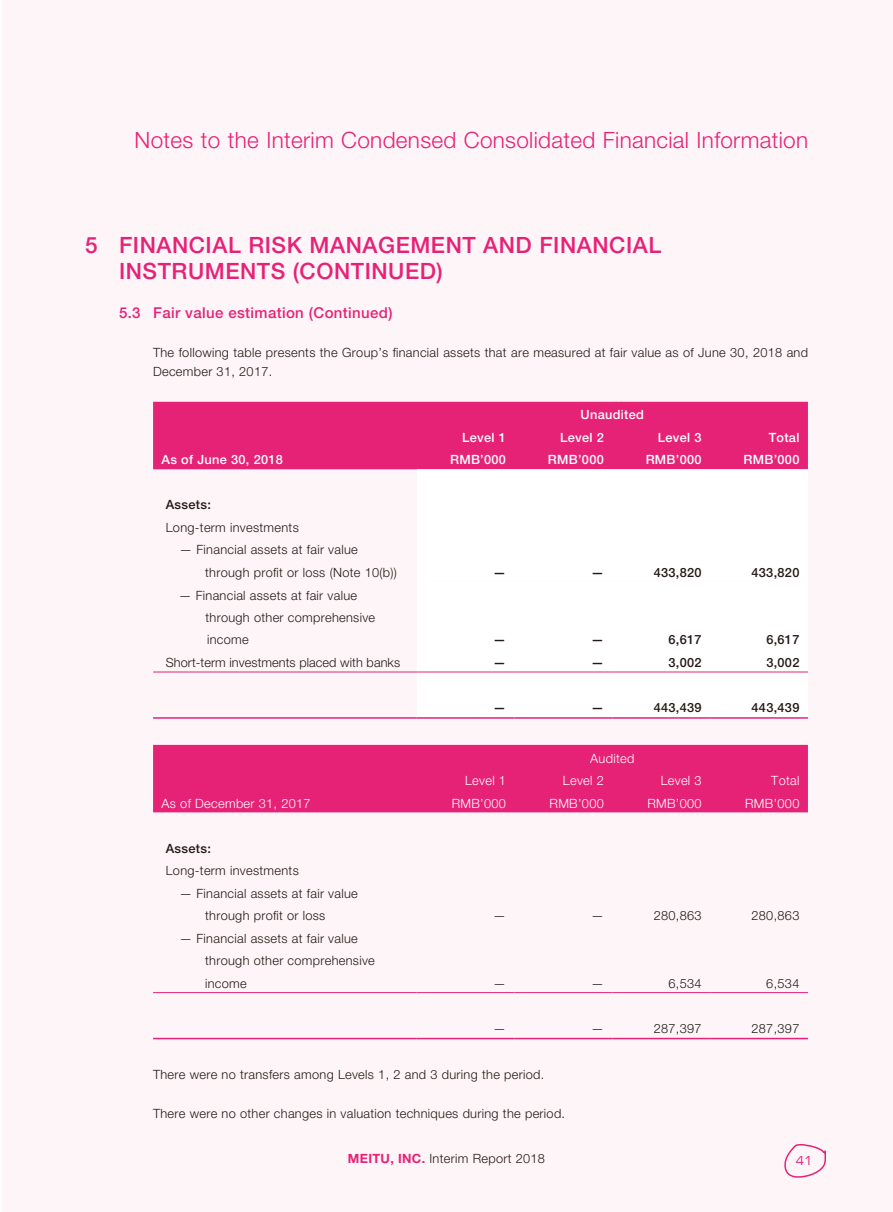
<style>
.page{position:relative;width:893px;height:1212px;background:#fff}
.page>*{position:absolute;margin:0;border:0;box-sizing:border-box;transform-origin:0 0}
.t1{font:300 22.5px "Helvetica Neue";letter-spacing:.015em;color:#e62277}
.t2{font:500 22.5px/25.5px "Helvetica Neue";letter-spacing:.025em;color:#e62277}
.t3{font:500 15px "Helvetica Neue";letter-spacing:.025em;color:#e62277}
.t4{font:300 12.75px/22.5px "Helvetica Neue";letter-spacing:.025em;color:#231916}
.t5{font:300 12.75px "Helvetica Neue";letter-spacing:.025em;color:#fff}
.t6{font:500 12.75px "Helvetica Neue";letter-spacing:.025em;color:#fff}
.t7{font:500 12.75px "Helvetica Neue";letter-spacing:.025em;color:#231916}
.t8{font:300 12.75px "Helvetica Neue";letter-spacing:.005em;color:#231916}
.t9{font:12px "Eurostile";color:#e62277}
.s1{font-weight:700;color:#e62277}
</style>
<div class="page">
<div style="left:2px;top:0;width:891px;height:1212px;background:#fef5f8"></div>
<svg style="left:784px;top:1144px;width:42px;height:34px"></svg>
<div style="left:153px;top:402px;width:655px;height:67px;background:#e62277"></div>
<svg style="left:417px;top:469px;width:391px;height:1px"></svg>
<svg style="left:417px;top:671px;width:391px;height:1px"></svg>
<hr style="left:153px;top:672px;width:264px;height:1px;background:#e62277">
<hr style="left:417px;top:672px;width:97px;height:1px;background:#e62277">
<hr style="left:514px;top:672px;width:98px;height:1px;background:#e62277">
<hr style="left:612px;top:672px;width:98px;height:1px;background:#e62277">
<hr style="left:710px;top:672px;width:98px;height:1px;background:#e62277">
<hr style="left:153px;top:717px;width:264px;height:2px;background:#e62277">
<hr style="left:417px;top:717px;width:97px;height:2px;background:#e62277">
<hr style="left:514px;top:717px;width:98px;height:2px;background:#e62277">
<hr style="left:612px;top:717px;width:98px;height:2px;background:#e62277">
<hr style="left:710px;top:717px;width:98px;height:2px;background:#e62277">
<div style="left:153px;top:745px;width:655px;height:67px;background:#e62277"></div>
<hr style="left:153px;top:992px;width:264px;height:1px;background:#e62277">
<hr style="left:417px;top:992px;width:97px;height:1px;background:#e62277">
<hr style="left:514px;top:992px;width:98px;height:1px;background:#e62277">
<hr style="left:612px;top:992px;width:98px;height:1px;background:#e62277">
<hr style="left:710px;top:992px;width:98px;height:1px;background:#e62277">
<hr style="left:153px;top:1038px;width:264px;height:1px;background:#e62277">
<hr style="left:417px;top:1038px;width:97px;height:1px;background:#e62277">
<hr style="left:514px;top:1038px;width:98px;height:1px;background:#e62277">
<hr style="left:612px;top:1038px;width:98px;height:1px;background:#e62277">
<hr style="left:710px;top:1038px;width:98px;height:1px;background:#e62277">
<h1 class="t1" style="left:135px;top:127px;width:675px">Notes to the Interim Condensed Consolidated Financial Information</h1>
<h1 class="t2" style="left:119px;top:232px;width:544px;text-indent:-34px">5 FINANCIAL RISK MANAGEMENT AND FINANCIAL<br>INSTRUMENTS (CONTINUED)</h1>
<p class="t3" style="left:119px;top:303px;width:275px">5.3 Fair value estimation (Continued)</p>
<p class="t4" style="left:153px;top:342px;width:656px;line-height:19.5px">The following table presents the Group’s financial assets that are measured at fair value as of June 30, 2018 and<br>December 31, 2017.</p>
<p class="t6" style="left:581px;top:407px;width:65px">Unaudited</p>
<p class="t6" style="left:462px;top:430px;width:45px">Level 1</p>
<p class="t6" style="left:560px;top:430px;width:45px">Level 2</p>
<p class="t6" style="left:658px;top:430px;width:45px">Level 3</p>
<p class="t6" style="left:769px;top:430px;width:32px">Total</p>
<p class="t6" style="left:162px;top:452px;width:123px">As of June 30, 2018</p>
<p class="t6" style="left:450px;top:452px;width:57px">RMB’000</p>
<p class="t6" style="left:548px;top:452px;width:57px">RMB’000</p>
<p class="t6" style="left:646px;top:452px;width:57px">RMB’000</p>
<p class="t6" style="left:743px;top:452px;width:57px">RMB’000</p>
<p class="t7" style="left:166px;top:497px;width:47px">Assets:</p>
<p class="t4" style="left:166px;top:516px;width:135px">Long-term investments</p>
<p class="t4" style="left:205px;top:538px;width:193px;text-indent:-26px">— Financial assets at fair value through profit or loss (Note 10(b))</p>
<p class="t7" style="left:493px;top:565px;width:14px">—</p>
<p class="t7" style="left:591px;top:565px;width:14px">—</p>
<p class="t7" style="left:654px;top:565px;width:49px">433,820</p>
<p class="t7" style="left:751px;top:565px;width:49px">433,820</p>
<p class="t4" style="left:205px;top:583px;width:171px;text-indent:-27px">— Financial assets at fair value through other comprehensive income</p>
<p class="t7" style="left:493px;top:632px;width:14px">—</p>
<p class="t7" style="left:591px;top:632px;width:14px">—</p>
<p class="t7" style="left:668px;top:632px;width:35px">6,617</p>
<p class="t7" style="left:766px;top:632px;width:35px">6,617</p>
<p class="t8" style="left:166px;top:655px;width:236px">Short-term investments placed with banks</p>
<p class="t7" style="left:493px;top:655px;width:14px">—</p>
<p class="t7" style="left:591px;top:655px;width:14px">—</p>
<p class="t7" style="left:668px;top:655px;width:35px">3,002</p>
<p class="t7" style="left:766px;top:655px;width:35px">3,002</p>
<p class="t7" style="left:493px;top:700px;width:14px">—</p>
<p class="t7" style="left:591px;top:700px;width:14px">—</p>
<p class="t7" style="left:654px;top:700px;width:49px">443,439</p>
<p class="t7" style="left:751px;top:700px;width:49px">443,439</p>
<p class="t5" style="left:590px;top:750px;width:46px">Audited</p>
<p class="t5" style="left:465px;top:773px;width:42px">Level 1</p>
<p class="t5" style="left:563px;top:773px;width:42px">Level 2</p>
<p class="t5" style="left:661px;top:773px;width:42px">Level 3</p>
<p class="t5" style="left:771px;top:773px;width:30px">Total</p>
<p class="t5" style="left:162px;top:795px;width:151px">As of December 31, 2017</p>
<p class="t5" style="left:452px;top:795px;width:56px">RMB’000</p>
<p class="t5" style="left:550px;top:795px;width:56px">RMB’000</p>
<p class="t5" style="left:647px;top:795px;width:56px">RMB’000</p>
<p class="t5" style="left:745px;top:795px;width:56px">RMB’000</p>
<p class="t7" style="left:166px;top:840px;width:47px">Assets:</p>
<p class="t4" style="left:166px;top:859px;width:135px">Long-term investments</p>
<p class="t4" style="left:179px;top:881px;width:180px;text-align:center">— Financial assets at fair value through profit or loss</p>
<p class="t4" style="left:493px;top:904px;width:14px">—</p>
<p class="t4" style="left:591px;top:904px;width:14px">—</p>
<p class="t4" style="left:654px;top:904px;width:49px">280,863</p>
<p class="t4" style="left:751px;top:904px;width:49px">280,863</p>
<p class="t4" style="left:205px;top:926px;width:171px;text-indent:-26px">— Financial assets at fair value through other comprehensive income</p>
<p class="t4" style="left:493px;top:971px;width:14px">—</p>
<p class="t4" style="left:591px;top:971px;width:14px">—</p>
<p class="t4" style="left:668px;top:971px;width:35px">6,534</p>
<p class="t4" style="left:766px;top:971px;width:35px">6,534</p>
<p class="t4" style="left:493px;top:1017px;width:14px">—</p>
<p class="t4" style="left:591px;top:1017px;width:14px">—</p>
<p class="t4" style="left:654px;top:1017px;width:49px">287,397</p>
<p class="t4" style="left:751px;top:1017px;width:49px">287,397</p>
<p class="t4" style="left:153px;top:1063px;width:393px">There were no transfers among Levels 1, 2 and 3 during the period.</p>
<p class="t4" style="left:153px;top:1102px;width:414px">There were no other changes in valuation techniques during the period.</p>
<p class="t4" style="left:348px;top:1147px;width:199px"><span class="s1">MEITU, INC.</span> Interim Report 2018</p>
<p class="t9" style="left:796px;top:1153px;width:18px">41</p>
</div>
